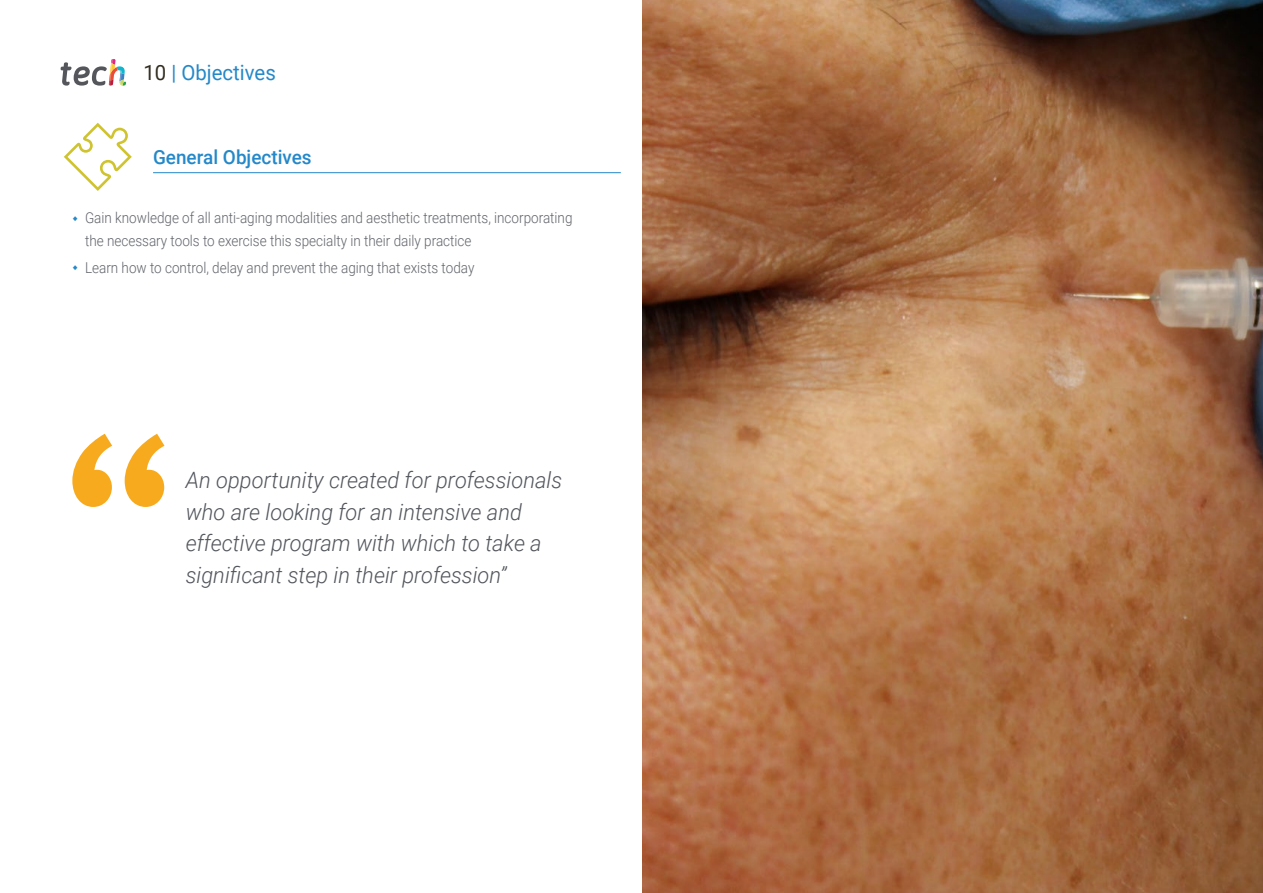
<style>
.page{position:relative;width:1263px;height:893px;background:#fff}
.page>*{position:absolute;margin:0;border:0;box-sizing:border-box;transform-origin:0 0}
.Destacados{font:italic 300 22.5px/31.5px "Roboto";color:#52555b}
.Sección___Pag{font:21px "Roboto";color:#2488c9}
.Subtítulo_Pag{font:500 19.5px "Roboto";color:#2488c9}
.t1{font:300 15px/22.5px "Roboto";color:#61646a;scale:.9 1}
.s1{color:#312e20}
</style>
<div class="page">
<img style="left:642px;top:0;width:621px;height:893px">
<svg style="left:61px;top:59px;width:65px;height:27px"></svg>
<svg style="left:72px;top:434px;width:92px;height:73px"></svg>
<hr style="left:153px;top:172px;width:468px;height:1px;background:#2488c9">
<svg style="left:64px;top:123px;width:68px;height:68px"></svg>
<p class="Sección___Pag" style="left:144px;top:57px;width:134px"><span class="s1">10</span> | Objectives</p>
<p class="Subtítulo_Pag" style="left:153px;top:143px;width:160px">General Objectives</p>
<p class="t1" style="left:85px;top:206px;width:543px">Gain knowledge of all anti-aging modalities and aesthetic treatments, incorporating the necessary tools to exercise this specialty in their daily practice</p>
<p class="t1" style="left:85px;top:255px;width:434px">Learn how to control, delay and prevent the aging that exists today</p>
<p class="Destacados" style="left:186px;top:464px;width:378px">An opportunity created for professionals who are looking for an intensive and effective program with which to take a significant step in their profession”</p>
</div>
